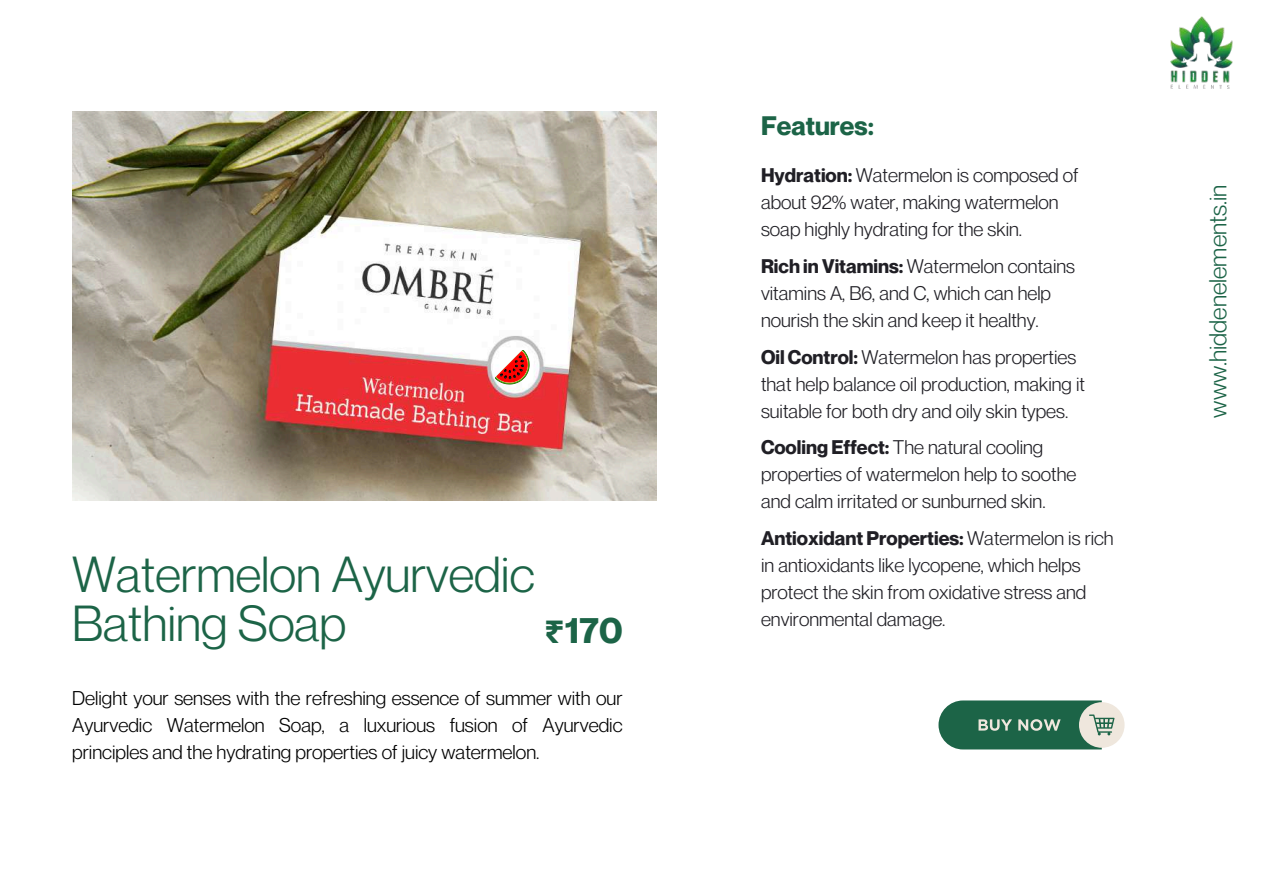
<style>
.page{position:relative;width:1263px;height:894px;background:#fff}
.page>*{position:absolute;margin:0;border:0;box-sizing:border-box;transform-origin:0 0}
.t1{font:49.5px/49.5px "Neue Montreal";color:#1c6447}
.t2{font:700 36px "Neue Montreal";color:#1c6447}
.t3{font:700 26.1px "Neue Montreal";color:#1c6447}
.t4{font:24px "Neue Montreal";color:#1c6447}
.t5{font:19.5px/27px "Neue Montreal";color:#000;text-align:justify}
.t6{font:19.35px/27px "Neue Montreal";color:#201f25}
.s1{font-family:"Noto Sans Gurmukhi"}
.s2{font-weight:700}
</style>
<div class="page">
<img style="left:1171px;top:17px;width:61px;height:72px">
<div style="left:1079px;top:702px;width:45px;height:45px;background:#efe7dd;border-radius:50%"></div>
<svg style="left:938px;top:700px;width:176px;height:49px"></svg>
<img style="left:72px;top:111px;width:584px;height:390px">
<svg style="left:495px;top:350px;width:34px;height:34px"></svg>
<h1 class="t1" style="left:72px;top:548px;width:464px">Watermelon Ayurvedic<br>Bathing Soap</h1>
<h2 class="t2" style="left:544px;top:607px;width:80px"><span class="s1">₹</span>170</h2>
<p class="t5" style="left:72px;top:683px;width:552px">Delight your senses with the refreshing essence of summer with our Ayurvedic Watermelon Soap, a luxurious fusion of Ayurvedic principles and the hydrating properties of juicy watermelon.</p>
<h3 class="t3" style="left:761px;top:110px;width:114px">Features:</h3>
<p class="t6" style="left:761px;top:162px;width:319px"><span class="s2">Hydration:</span> Watermelon is composed of about 92% water, making watermelon soap highly hydrating for the skin.</p>
<p class="t6" style="left:761px;top:252px;width:315px"><span class="s2">Rich in Vitamins:</span> Watermelon contains vitamins A, B6, and C, which can help nourish the skin and keep it healthy.</p>
<p class="t6" style="left:761px;top:343px;width:325px"><span class="s2">Oil Control:</span> Watermelon has properties that help balance oil production, making it suitable for both dry and oily skin types.</p>
<p class="t6" style="left:761px;top:433px;width:317px"><span class="s2">Cooling Effect:</span> The natural cooling properties of watermelon help to soothe and calm irritated or sunburned skin.</p>
<p class="t6" style="left:761px;top:524px;width:354px"><span class="s2">Antioxidant Properties:</span> Watermelon is rich in antioxidants like lycopene, which helps protect the skin from oxidative stress and environmental damage.</p>
<p class="t4" style="left:1203px;top:417px;width:234px;rotate:-90deg">www.hiddenelements.in</p>
</div>
